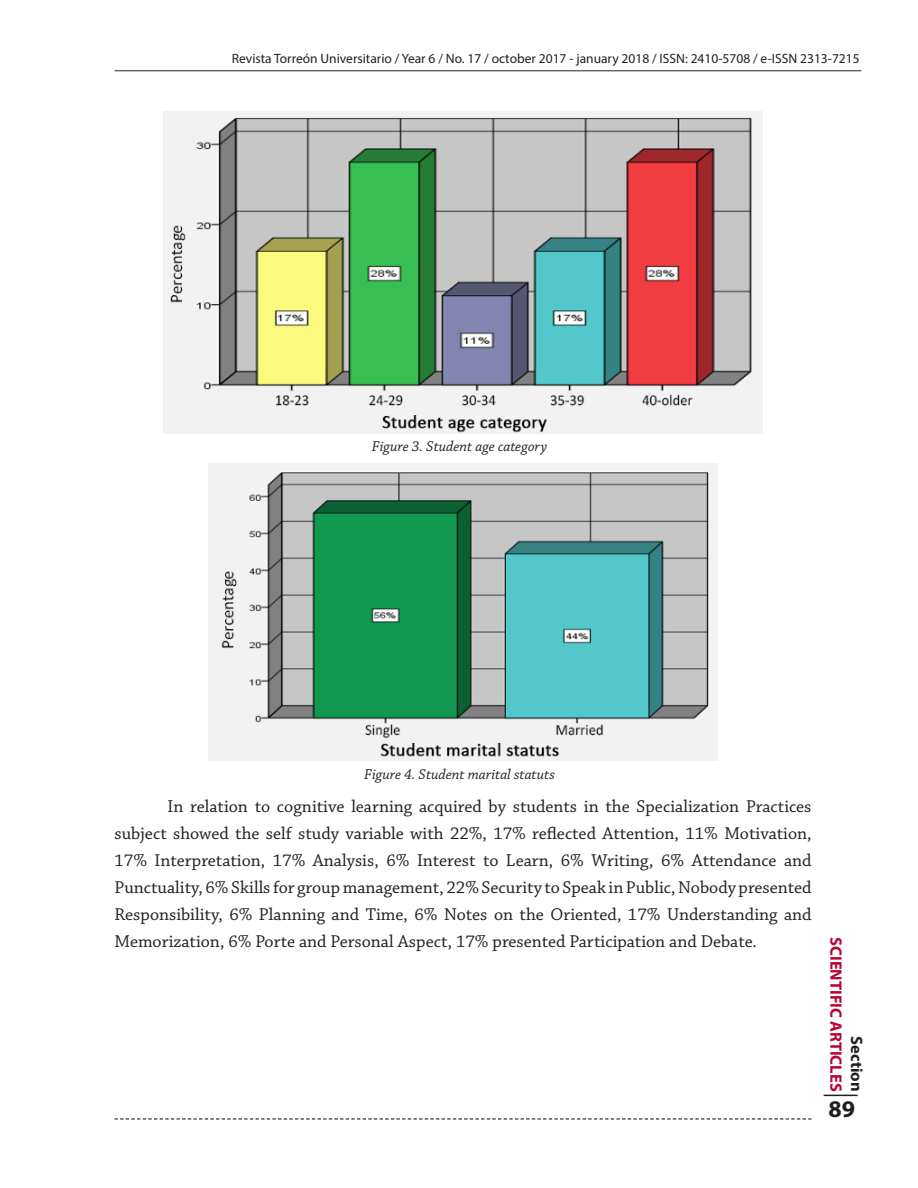
<style>
.page{position:relative;width:918px;height:1188px;background:#fff}
.page>*{position:absolute;margin:0;border:0;box-sizing:border-box;transform-origin:0 0}
.t1{font:700 24px "Myriad Pro";color:#231f20}
.Art__Parrafo{font:18px/27px "Chaparral Pro";color:#231f20;text-align:justify}
.t2{font:700 16.5px "Myriad Pro";color:#b90335}
.t3{font:700 16.5px "Myriad Pro";color:#231f20}
.Pie_Tbls-Fgs{font:italic 15px "Chaparral Pro";color:#231f20}
.t4{font:13.5px "Myriad Pro";color:#231f20}
</style>
<div class="page">
<img style="left:164px;top:111px;width:598px;height:322px">
<img style="left:209px;top:464px;width:508px;height:297px">
<hr style="left:114px;top:70px;width:747px;height:1px;background:#231f20">
<hr style="left:824px;top:1095px;width:34px;height:1px;background:#231f20">
<svg style="left:114px;top:1118px;width:698px;height:2px"></svg>
<p class="t4" style="left:232px;top:50px;width:629px">Revista Torreón Universitario / Year 6 / No. 17 / october 2017 - january 2018 / ISSN: 2410-5708 / e-ISSN 2313-7215</p>
<p class="Pie_Tbls-Fgs" style="left:372px;top:438px;width:177px">Figure 3. Student age category</p>
<p class="Pie_Tbls-Fgs" style="left:364px;top:766px;width:192px">Figure 4. Student marital statuts</p>
<p class="Art__Parrafo" style="left:114px;top:794px;width:699px;text-indent:53px">In relation to cognitive learning acquired by students in the Specialization Practices subject showed the self study variable with 22%, 17% reflected Attention, 11% Motivation, 17% Interpretation, 17% Analysis, 6% Interest to Learn, 6% Writing, 6% Attendance and Punctuality, 6% Skills for group management, 22% Security to Speak in Public, Nobody presented Responsibility, 6% Planning and Time, 6% Notes on the Oriented, 17% Understanding and Memorization, 6% Porte and Personal Aspect, 17% presented Participation and Debate.</p>
<p class="t2" style="left:847px;top:937px;width:156px;rotate:90deg">SCIENTIFIC ARTICLES</p>
<h1 class="t1" style="left:828px;top:1093px;width:28px">89</h1>
<p class="t3" style="left:868px;top:1036px;width:57px;rotate:90deg">Section</p>
</div>
